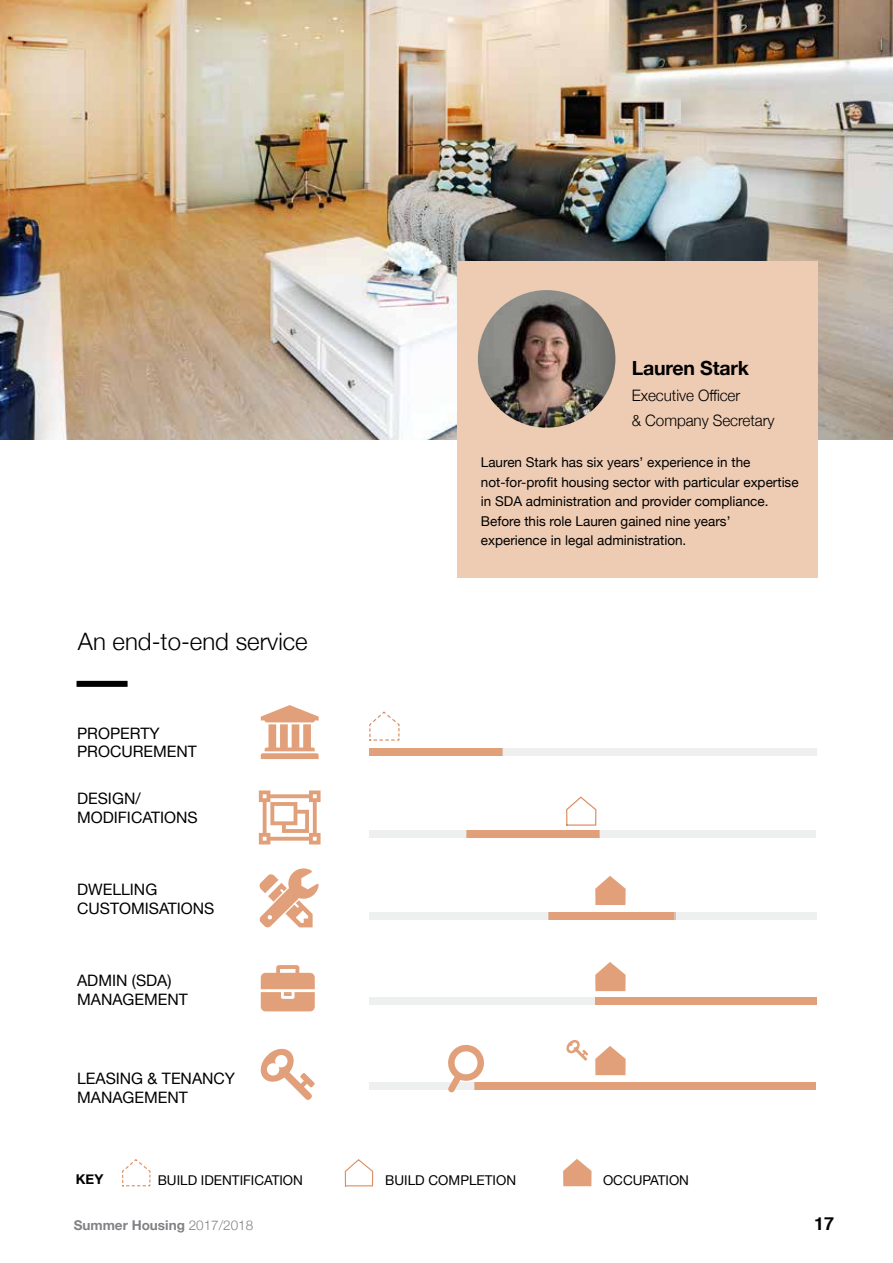
<style>
.page{position:relative;width:893px;height:1263px;background:#fff}
.page>*{position:absolute;margin:0;border:0;box-sizing:border-box;transform-origin:0 0}
.t1{font:300 24px "Helvetica Neue";color:#000}
.t2{font:700 19.5px "Helvetica Neue";letter-spacing:-.01em;color:#000}
.t3{font:700 18px "Helvetica";color:#000}
.t4{font:15.75px/18.9px "Helvetica Neue";color:#000}
.t5{font:300 15.75px/25.5px "Helvetica Neue";letter-spacing:-.005em;color:#000}
.t6{font:13.5px/19.5px "Helvetica Neue";color:#000}
.t7{font:700 13.5px "Helvetica Neue";color:#808285}
.t8{font:700 13.5px "Helvetica Neue";color:#000}
.s1{font-weight:300}
</style>
<div class="page">
<img style="left:0;top:0;width:893px;height:439px">
<div style="left:457px;top:261px;width:360px;height:317px;background:#eecbb3"></div>
<div style="left:369px;top:748px;width:134px;height:8px;background:#e1a079"></div>
<div style="left:466px;top:830px;width:133px;height:8px;background:#e1a079"></div>
<div style="left:548px;top:912px;width:127px;height:8px;background:#e1a079"></div>
<div style="left:502px;top:748px;width:314px;height:8px;background:#eeefef"></div>
<div style="left:599px;top:830px;width:217px;height:8px;background:#eeefef"></div>
<div style="left:369px;top:830px;width:98px;height:8px;background:#eeefef"></div>
<div style="left:369px;top:912px;width:179px;height:8px;background:#eeefef"></div>
<div style="left:674px;top:912px;width:142px;height:8px;background:#eeefef"></div>
<div style="left:595px;top:997px;width:221px;height:8px;background:#e1a079"></div>
<div style="left:369px;top:997px;width:226px;height:8px;background:#eeefef"></div>
<div style="left:474px;top:1082px;width:342px;height:8px;background:#e1a079"></div>
<div style="left:369px;top:1082px;width:105px;height:8px;background:#eeefef"></div>
<svg style="left:344px;top:1159px;width:30px;height:28px"></svg>
<svg style="left:122px;top:1159px;width:29px;height:28px"></svg>
<svg style="left:369px;top:711px;width:31px;height:30px"></svg>
<svg style="left:566px;top:796px;width:31px;height:30px"></svg>
<svg style="left:563px;top:1159px;width:29px;height:27px"></svg>
<svg style="left:595px;top:876px;width:31px;height:29px"></svg>
<svg style="left:261px;top:705px;width:58px;height:54px"></svg>
<svg style="left:259px;top:790px;width:62px;height:54px"></svg>
<svg style="left:259px;top:868px;width:60px;height:60px"></svg>
<svg style="left:261px;top:965px;width:54px;height:46px"></svg>
<svg style="left:261px;top:1049px;width:54px;height:51px"></svg>
<div style="left:77px;top:681px;width:51px;height:6px;background:#000"></div>
<svg style="left:595px;top:962px;width:31px;height:29px"></svg>
<svg style="left:595px;top:1046px;width:31px;height:29px"></svg>
<svg style="left:566px;top:1040px;width:22px;height:20px"></svg>
<svg style="left:448px;top:1045px;width:36px;height:47px"></svg>
<img style="left:478px;top:290px;width:137px;height:138px;border-radius:69px">
<h2 class="t2" style="left:632px;top:353px;width:119px">Lauren Stark</h2>
<p class="t5" style="left:632px;top:381px;width:144px">Executive Officer<br>&amp; Company Secretary</p>
<h1 class="t1" style="left:78px;top:622px;width:231px">An end-to-end service</h1>
<p class="t4" style="left:77px;top:724px;width:121px">PROPERTY<br>PROCUREMENT</p>
<p class="t4" style="left:77px;top:790px;width:122px">DESIGN/<br>MODIFICATIONS</p>
<p class="t4" style="left:77px;top:881px;width:139px">DWELLING<br>CUSTOMISATIONS</p>
<p class="t4" style="left:77px;top:972px;width:112px">ADMIN (SDA)<br>MANAGEMENT</p>
<p class="t4" style="left:77px;top:1069px;width:160px">LEASING &amp; TENANCY<br>MANAGEMENT</p>
<p class="t6" style="left:481px;top:453px;width:319px">Lauren Stark has six years’ experience in the not-for-profit housing sector with particular expertise in SDA administration and provider compliance.<br>Before this role Lauren gained nine years’ experience in legal administration.</p>
<p class="t8" style="left:76px;top:1169px;width:29px">KEY</p>
<p class="t6" style="left:158px;top:1172px;width:147px">BUILD IDENTIFICATION</p>
<p class="t6" style="left:385px;top:1172px;width:132px">BUILD COMPLETION</p>
<p class="t6" style="left:603px;top:1172px;width:88px">OCCUPATION</p>
<p class="t7" style="left:74px;top:1214px;width:181px">Summer Housing <span class="s1">2017/2018</span></p>
<h3 class="t3" style="left:814px;top:1209px;width:22px">17</h3>
</div>
